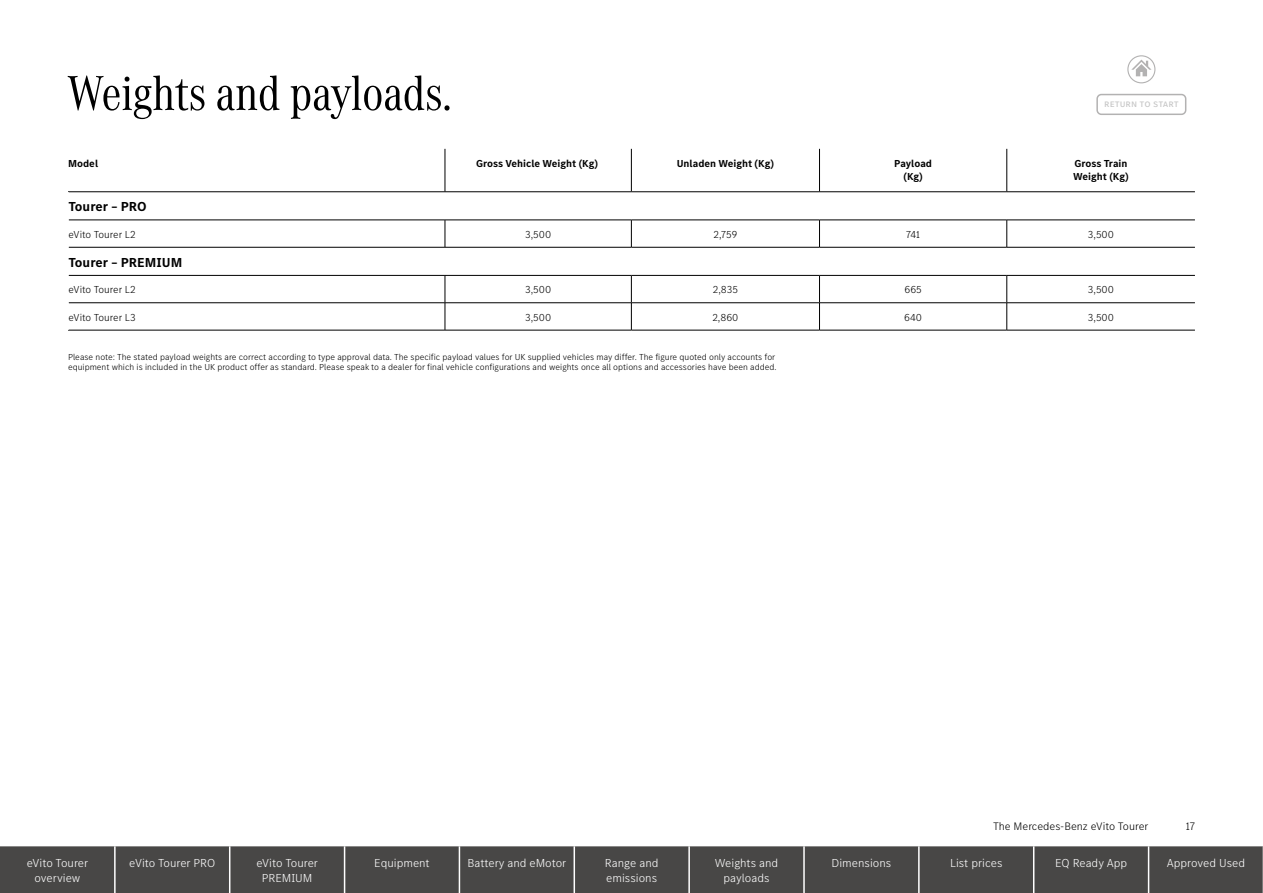
<style>
.page{position:relative;width:1263px;height:893px;background:#fff}
.page>*{position:absolute;margin:0;border:0;box-sizing:border-box;transform-origin:0 0}
.t1{font:51px "MB Corpo A Title Cond";color:#000}
.t2{font:700 13.5px "MB Corpo S Text";color:#000}
.t3{font:300 12px/15px "MB Corpo S Text";color:#fff;text-align:center}
.t4{font:300 11.25px "MB Corpo S Text";color:#000}
.t5{font:300 10.5px "MB Corpo S Text";color:#000}
.t6{font:700 10.5px/12.8px "MB Corpo S Text";color:#000;text-align:center}
.t7{font:10.5px "MB Corpo S Text";color:#c6c6c6}
.t8{font:300 9px/10.5px "MB Corpo S Text";color:#000}
</style>
<div class="page">
<svg style="left:69px;top:149px;width:1126px;height:181px"></svg>
<svg style="left:820px;top:149px;width:375px;height:42px"></svg>
<hr style="left:68px;top:191px;width:377px;height:1px;background:#000">
<hr style="left:445px;top:191px;width:186px;height:1px;background:#000">
<hr style="left:631px;top:191px;width:188px;height:1px;background:#000">
<hr style="left:819px;top:191px;width:188px;height:1px;background:#000">
<hr style="left:1007px;top:191px;width:188px;height:1px;background:#000">
<hr style="left:68px;top:220px;width:377px;height:1px;background:#000">
<hr style="left:445px;top:220px;width:186px;height:1px;background:#000">
<hr style="left:631px;top:220px;width:188px;height:1px;background:#000">
<hr style="left:819px;top:220px;width:188px;height:1px;background:#000">
<hr style="left:1007px;top:220px;width:188px;height:1px;background:#000">
<hr style="left:68px;top:247px;width:377px;height:1px;background:#000">
<hr style="left:445px;top:247px;width:186px;height:1px;background:#000">
<hr style="left:631px;top:247px;width:188px;height:1px;background:#000">
<hr style="left:819px;top:247px;width:188px;height:1px;background:#000">
<hr style="left:1007px;top:247px;width:188px;height:1px;background:#000">
<hr style="left:68px;top:275px;width:377px;height:1px;background:#000">
<hr style="left:445px;top:275px;width:186px;height:1px;background:#000">
<hr style="left:631px;top:275px;width:188px;height:1px;background:#000">
<hr style="left:819px;top:275px;width:188px;height:1px;background:#000">
<hr style="left:1007px;top:275px;width:188px;height:1px;background:#000">
<hr style="left:68px;top:302px;width:377px;height:1px;background:#000">
<hr style="left:445px;top:302px;width:186px;height:1px;background:#000">
<hr style="left:631px;top:302px;width:188px;height:1px;background:#000">
<hr style="left:819px;top:302px;width:188px;height:1px;background:#000">
<hr style="left:1007px;top:302px;width:188px;height:1px;background:#000">
<hr style="left:68px;top:330px;width:377px;height:1px;background:#000">
<hr style="left:445px;top:330px;width:186px;height:1px;background:#000">
<hr style="left:631px;top:330px;width:188px;height:1px;background:#000">
<hr style="left:819px;top:330px;width:188px;height:1px;background:#000">
<hr style="left:1007px;top:330px;width:188px;height:1px;background:#000">
<svg style="left:445px;top:220px;width:1px;height:27px"></svg>
<svg style="left:631px;top:220px;width:1px;height:27px"></svg>
<svg style="left:819px;top:220px;width:1px;height:27px"></svg>
<svg style="left:445px;top:276px;width:1px;height:54px"></svg>
<svg style="left:631px;top:276px;width:1px;height:54px"></svg>
<svg style="left:819px;top:276px;width:1px;height:54px"></svg>
<svg style="left:1006px;top:220px;width:1px;height:27px"></svg>
<svg style="left:1006px;top:276px;width:1px;height:54px"></svg>
<hr style="left:445px;top:149px;width:1px;height:43px;background:#000">
<hr style="left:631px;top:149px;width:1px;height:43px;background:#000">
<hr style="left:819px;top:149px;width:1px;height:43px;background:#000">
<hr style="left:1006px;top:149px;width:1px;height:43px;background:#000">
<div style="left:1px;top:846px;width:1261px;height:47px;background:#484746"></div>
<hr style="left:114px;top:846px;width:2px;height:47px;background:#fff">
<hr style="left:229px;top:846px;width:1px;height:47px;background:#fff">
<hr style="left:344px;top:846px;width:1px;height:47px;background:#fff">
<hr style="left:459px;top:846px;width:1px;height:47px;background:#fff">
<hr style="left:573px;top:846px;width:2px;height:47px;background:#fff">
<hr style="left:688px;top:846px;width:2px;height:47px;background:#fff">
<hr style="left:803px;top:846px;width:2px;height:47px;background:#fff">
<hr style="left:918px;top:846px;width:2px;height:47px;background:#fff">
<hr style="left:1033px;top:846px;width:1px;height:47px;background:#fff">
<hr style="left:1148px;top:846px;width:1px;height:47px;background:#fff">
<hr style="left:0;top:846px;width:1px;height:47px;background:#484746">
<div style="left:1127px;top:55px;width:28px;height:28px;border:1px solid #b3b2b2;border-radius:50%"></div>
<svg style="left:1131px;top:60px;width:20px;height:16px"></svg>
<div style="left:1096px;top:94px;width:90px;height:21px;border:2px solid #b3b2b2;border-radius:4px"></div>
<h1 class="t1" style="left:68px;top:60px;width:385px">Weights and payloads.</h1>
<p class="t7" style="left:1104px;top:97px;width:76px">return to start</p>
<p class="t6" style="left:68px;top:157px;width:31px">Model</p>
<p class="t6" style="left:476px;top:157px;width:123px">Gross Vehicle Weight (Kg)</p>
<p class="t6" style="left:677px;top:157px;width:99px">Unladen Weight (Kg)</p>
<p class="t6" style="left:894px;top:157px;width:39px">Payload (Kg)</p>
<p class="t6" style="left:1073px;top:157px;width:57px;text-align:left">Gross Train<br>Weight (Kg)</p>
<h2 class="t2" style="left:68px;top:198px;width:80px">Tourer – PRO</h2>
<p class="t5" style="left:68px;top:227px;width:69px">eVito Tourer L2</p>
<p class="t5" style="left:525px;top:227px;width:28px">3,500</p>
<p class="t5" style="left:714px;top:227px;width:25px">2,759</p>
<p class="t5" style="left:906px;top:227px;width:15px">741</p>
<p class="t5" style="left:1088px;top:227px;width:28px">3,500</p>
<h2 class="t2" style="left:68px;top:253px;width:115px">Tourer – PREMIUM</h2>
<p class="t5" style="left:68px;top:283px;width:69px">eVito Tourer L2</p>
<p class="t5" style="left:525px;top:283px;width:28px">3,500</p>
<p class="t5" style="left:713px;top:283px;width:27px">2,835</p>
<p class="t5" style="left:904px;top:283px;width:19px">665</p>
<p class="t5" style="left:1088px;top:283px;width:28px">3,500</p>
<p class="t5" style="left:68px;top:310px;width:69px">eVito Tourer L3</p>
<p class="t5" style="left:525px;top:310px;width:28px">3,500</p>
<p class="t5" style="left:712px;top:310px;width:28px">2,860</p>
<p class="t5" style="left:904px;top:310px;width:19px">640</p>
<p class="t5" style="left:1088px;top:310px;width:28px">3,500</p>
<p class="t8" style="left:68px;top:351px;width:710px">Please note: The stated payload weights are correct according to type approval data. The specific payload values for UK supplied vehicles may differ. The figure quoted only accounts for equipment which is included in the UK product offer as standard. Please speak to a dealer for final vehicle configurations and weights once all options and accessories have been added.</p>
<p class="t4" style="left:993px;top:819px;width:157px">The Mercedes-Benz eVito Tourer</p>
<p class="t4" style="left:1186px;top:819px;width:11px">17</p>
<h3 class="t3" style="left:27px;top:855px;width:63px">eVito Tourer overview</h3>
<h3 class="t3" style="left:129px;top:855px;width:88px">eVito Tourer PRO</h3>
<h3 class="t3" style="left:256px;top:855px;width:63px">eVito Tourer<br>PREMIUM</h3>
<h3 class="t3" style="left:374px;top:855px;width:57px">Equipment</h3>
<h3 class="t3" style="left:468px;top:855px;width:100px">Battery and eMotor</h3>
<h3 class="t3" style="left:605px;top:855px;width:55px;text-align:left">Range and emissions</h3>
<h3 class="t3" style="left:715px;top:855px;width:65px">Weights and payloads</h3>
<h3 class="t3" style="left:831px;top:855px;width:61px">Dimensions</h3>
<h3 class="t3" style="left:950px;top:855px;width:54px">List prices</h3>
<h3 class="t3" style="left:1055px;top:855px;width:74px">EQ Ready App</h3>
<h3 class="t3" style="left:1167px;top:855px;width:80px">Approved Used</h3>
</div>
